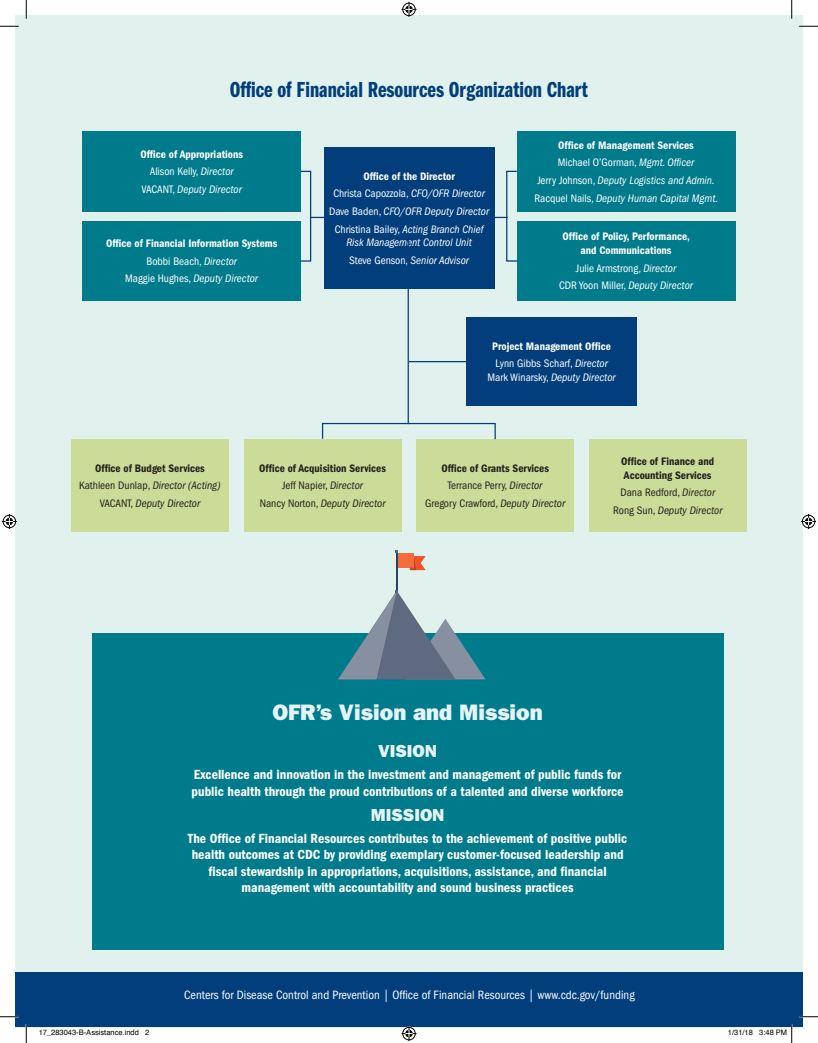
<style>
.page{position:relative;width:818px;height:1043px;background:#fff}
.page>*{position:absolute;margin:0;border:0;box-sizing:border-box;transform-origin:0 0}
.t1{font:22.5px "ITC Franklin Gothic Std Dm Cp";color:#013e7b}
.t2{font:22.5px "ITC Franklin Gothic Std Hvy";color:#e5f4f6}
.t3{font:17.5px "ITC Franklin Gothic Std Hvy";color:#e5f4f6}
.t4{font:13.75px/16.2px "ITC Franklin Gothic Std Dm Cd";color:#fff}
.t5{font:condensed 12.5px "ITC Franklin Gothic Std";color:#fff}
.t6{font:italic condensed 11.25px/17.6px "ITC Franklin Gothic Std";color:#fff;text-align:center}
.t7{font:11.25px/13.8px "ITC Franklin Gothic Std Dm Cd";color:#fff;text-align:center}
.t8{font:condensed 11.25px/17.6px "ITC Franklin Gothic Std";color:#fff;text-align:center}
.t9{font:11.25px/13.8px "ITC Franklin Gothic Std Dm Cd";color:#231f20}
.t10{font:condensed 11.25px/17.6px "ITC Franklin Gothic Std";color:#231f20;text-align:center}
.t11{font:italic condensed 11.25px/17.6px "ITC Franklin Gothic Std";color:#231f20;text-align:center}
.t12{font:7.5px "Helvetica";color:#000}
.s1{font-style:normal}
.s2{font-style:italic}
</style>
<div class="page">
<div style="left:16px;top:15px;width:786px;height:1013px;background:#e1f2ee"></div>
<div style="left:15px;top:971px;width:787px;height:55px;background:#013e7b"></div>
<div style="left:92px;top:633px;width:631px;height:316px;background:#007b8c"></div>
<div style="left:324px;top:147px;width:170px;height:142px;background:#013e7b"></div>
<div style="left:82px;top:131px;width:219px;height:80px;background:#007b8c"></div>
<div style="left:82px;top:221px;width:219px;height:79px;background:#007b8c"></div>
<div style="left:516px;top:131px;width:219px;height:80px;background:#007b8c"></div>
<div style="left:516px;top:221px;width:219px;height:79px;background:#007b8c"></div>
<div style="left:466px;top:317px;width:170px;height:89px;background:#013e7b"></div>
<div style="left:71px;top:439px;width:158px;height:92px;background:#cbdc98"></div>
<div style="left:244px;top:439px;width:157px;height:92px;background:#cbdc98"></div>
<div style="left:416px;top:439px;width:158px;height:92px;background:#cbdc98"></div>
<div style="left:589px;top:439px;width:157px;height:92px;background:#cbdc98"></div>
<hr style="left:409px;top:361px;width:61px;height:1px;background:#013e7b">
<svg style="left:321px;top:422px;width:175px;height:18px"></svg>
<hr style="left:407px;top:235px;width:2px;height:189px;background:#013e7b">
<div style="left:300px;top:171px;width:11px;height:91px;border:1px solid #013e7b"></div>
<svg style="left:310px;top:217px;width:14px;height:1px"></svg>
<svg style="left:494px;top:170px;width:25px;height:92px"></svg>
<hr style="left:396px;top:552px;width:1px;height:38px;background:#26445e">
<svg style="left:338px;top:590px;width:147px;height:89px"></svg>
<div style="left:397px;top:553px;width:16px;height:14px;background:#f36d3f"></div>
<svg style="left:410px;top:556px;width:15px;height:14px"></svg>
<svg style="left:0;top:25px;width:19px;height:2px"></svg>
<svg style="left:799px;top:25px;width:19px;height:2px"></svg>
<svg style="left:0;top:1015px;width:19px;height:2px"></svg>
<svg style="left:799px;top:1015px;width:19px;height:2px"></svg>
<svg style="left:25px;top:0;width:2px;height:19px"></svg>
<svg style="left:25px;top:1024px;width:2px;height:18px"></svg>
<svg style="left:791px;top:0;width:1px;height:19px"></svg>
<svg style="left:401px;top:2px;width:15px;height:15px"></svg>
<svg style="left:401px;top:1026px;width:15px;height:15px"></svg>
<svg style="left:2px;top:514px;width:15px;height:15px"></svg>
<svg style="left:801px;top:514px;width:15px;height:15px"></svg>
<svg style="left:728px;top:1024px;width:64px;height:18px"></svg>
<h1 class="t1" style="left:230px;top:77px;width:360px">Office of Financial Resources Organization Chart</h1>
<p class="t7" style="left:140px;top:147px;width:104px">Office of Appropriations</p>
<p class="t6" style="left:141px;top:163px;width:102px"><span class="s1">Alison Kelly,</span> Director<br><span class="s1">VACANT,</span> Deputy Director</p>
<p class="t7" style="left:106px;top:237px;width:173px">Office of Financial Information Systems</p>
<p class="t8" style="left:125px;top:252px;width:134px">Bobbi Beach, <span class="s2">Director<br></span>Maggie Hughes, <span class="s2">Deputy Director</span></p>
<p class="t7" style="left:363px;top:169px;width:93px">Office of the Director</p>
<p class="t6" style="left:329px;top:185px;width:162px"><span class="s1">Christa Capozzola,</span> CFO/OFR Director<br><span class="s1">Dave Baden,</span> CFO/OFR Deputy Director<br><span class="s1">Christina Bailey,</span> Acting Branch Chief</p>
<p class="t6" style="left:346px;top:234px;width:127px;text-align:left">Risk Management Control Unit<br><span class="s1">Steve Genson,</span> Senior Advisor</p>
<p class="t7" style="left:558px;top:138px;width:137px">Office of Management Services</p>
<p class="t6" style="left:534px;top:154px;width:185px"><span class="s1">Michael O’Gorman,</span> Mgmt. Officer<br><span class="s1">Jerry Johnson,</span> Deputy Logistics and Admin.<br><span class="s1">Racquel Nails,</span> Deputy Human Capital Mgmt.</p>
<p class="t7" style="left:562px;top:230px;width:129px">Office of Policy, Performance, and Communications</p>
<p class="t8" style="left:559px;top:259px;width:135px">Julie Armstrong, <span class="s2">Director<br></span>CDR Yoon Miller, <span class="s2">Deputy Director</span></p>
<p class="t7" style="left:492px;top:339px;width:120px">Project Management Office</p>
<p class="t8" style="left:487px;top:357px;width:129px;line-height:13.8px">Lynn Gibbs Scharf, <span class="s2">Director<br></span>Mark Winarsky, <span class="s2">Deputy Director</span></p>
<p class="t9" style="left:95px;top:461px;width:111px">Office of Budget Services</p>
<p class="t11" style="left:79px;top:477px;width:143px"><span class="s1">Kathleen Dunlap,</span> Director (Acting)<br><span class="s1">VACANT,</span> Deputy Director</p>
<p class="t9" style="left:259px;top:461px;width:128px">Office of Acquisition Services</p>
<p class="t10" style="left:260px;top:477px;width:127px">Jeff Napier, <span class="s2">Director<br></span>Nancy Norton, <span class="s2">Deputy Director</span></p>
<p class="t9" style="left:441px;top:461px;width:109px">Office of Grants Services</p>
<p class="t10" style="left:425px;top:477px;width:141px">Terrance Perry, <span class="s2">Director<br></span>Gregory Crawford, <span class="s2">Deputy Director</span></p>
<p class="t9" style="left:621px;top:454px;width:95px">Office of Finance and<br>Accounting Services</p>
<p class="t11" style="left:613px;top:484px;width:111px"><span class="s1">Dana Redford,</span> Director<br><span class="s1">Rong Sun,</span> Deputy Director</p>
<h1 class="t2" style="left:272px;top:699px;width:272px">OFR’s Vision and Mission</h1>
<p class="t3" style="left:378px;top:741px;width:60px">VISION</p>
<p class="t4" style="left:192px;top:766px;width:433px">Excellence and innovation in the investment and management of public funds for public health through the proud contributions of a talented and diverse workforce</p>
<p class="t3" style="left:370px;top:805px;width:75px">MISSION</p>
<p class="t4" style="left:188px;top:830px;width:441px;text-align:center">The Office of Financial Resources contributes to the achievement of positive public health outcomes at CDC by providing exemplary customer-focused leadership and fiscal stewardship in appropriations, acquisitions, assistance, and financial management with accountability and sound business practices</p>
<p class="t5" style="left:184px;top:987px;width:452px">Centers for Disease Control and Prevention | Office of Financial Resources | www.cdc.gov/funding</p>
<p class="t12" style="left:39px;top:1027px;width:112px">17_283043-B-Assistance.indd 2</p>
<p class="t12" style="left:728px;top:1027px;width:61px">1/31/18 3:48 PM</p>
</div>
